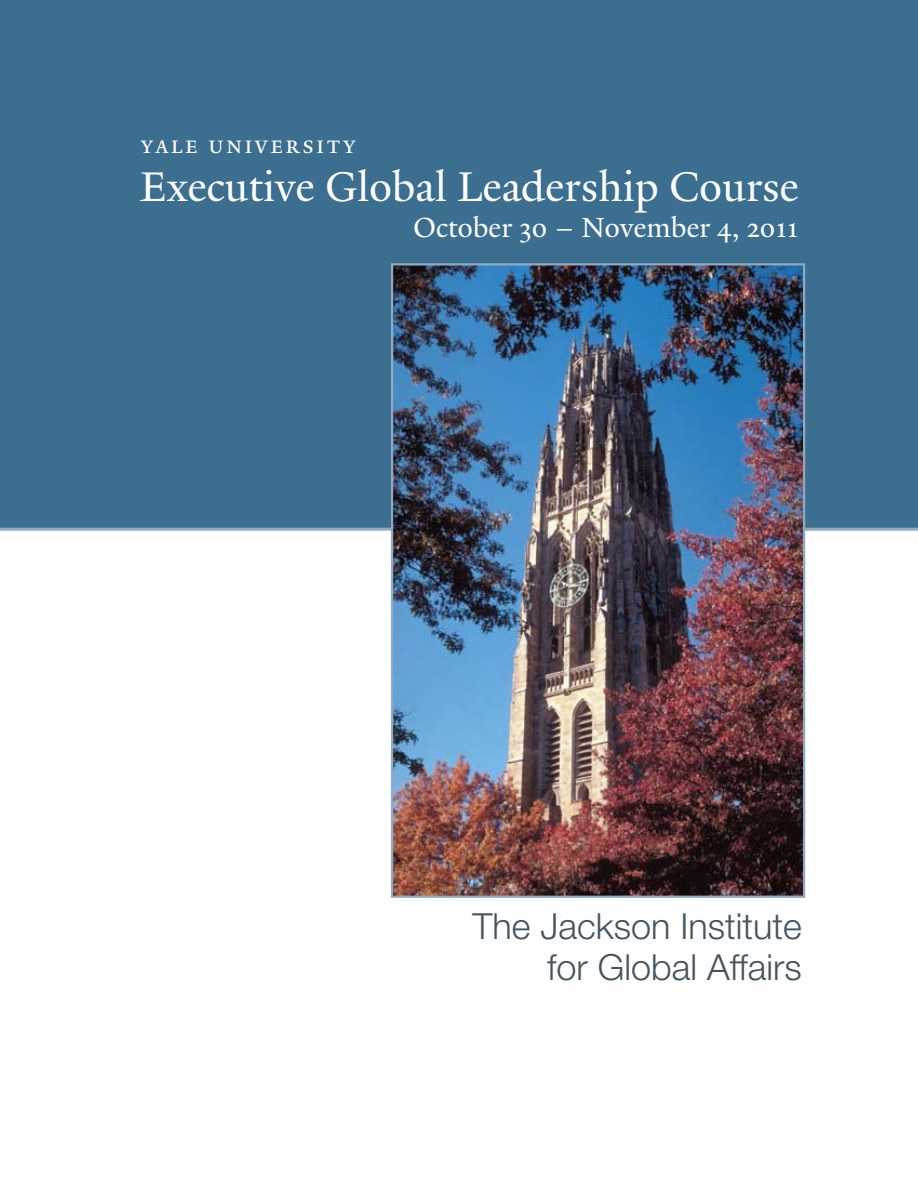
<style>
.page{position:relative;width:918px;height:1188px;background:#fff}
.page>*{position:absolute;margin:0;border:0;box-sizing:border-box;transform-origin:0 0}
.t1{font:45px "Yale Design";letter-spacing:.005em;color:#fff}
.t2{font:300 36px/40.5px "Helvetica Neue";color:#455560;text-align:right}
.t3{font:30px "Yale Design";letter-spacing:.005em;color:#fff}
.t4{font:25.5px "Yale Small Cap";letter-spacing:.08em;color:#fff}
</style>
<div class="page">
<div style="left:0;top:0;width:918px;height:529px;background:#3b6e8f"></div>
<hr style="left:0;top:528px;width:918px;height:3px;background:#8ea9c1">
<img style="left:394px;top:266px;width:408px;height:629px">
<div style="left:391px;top:263px;width:414px;height:635px;border:2px solid #8ea9c1"></div>
<p class="t4" style="left:140px;top:130px;width:217px">yale university</p>
<p class="t1" style="left:140px;top:159px;width:660px">Executive Global Leadership Course</p>
<p class="t3" style="left:414px;top:209px;width:386px">October 30 – November 4, 2011</p>
<p class="t2" style="left:473px;top:905px;width:331px">The Jackson Institute for Global Affairs</p>
</div>
